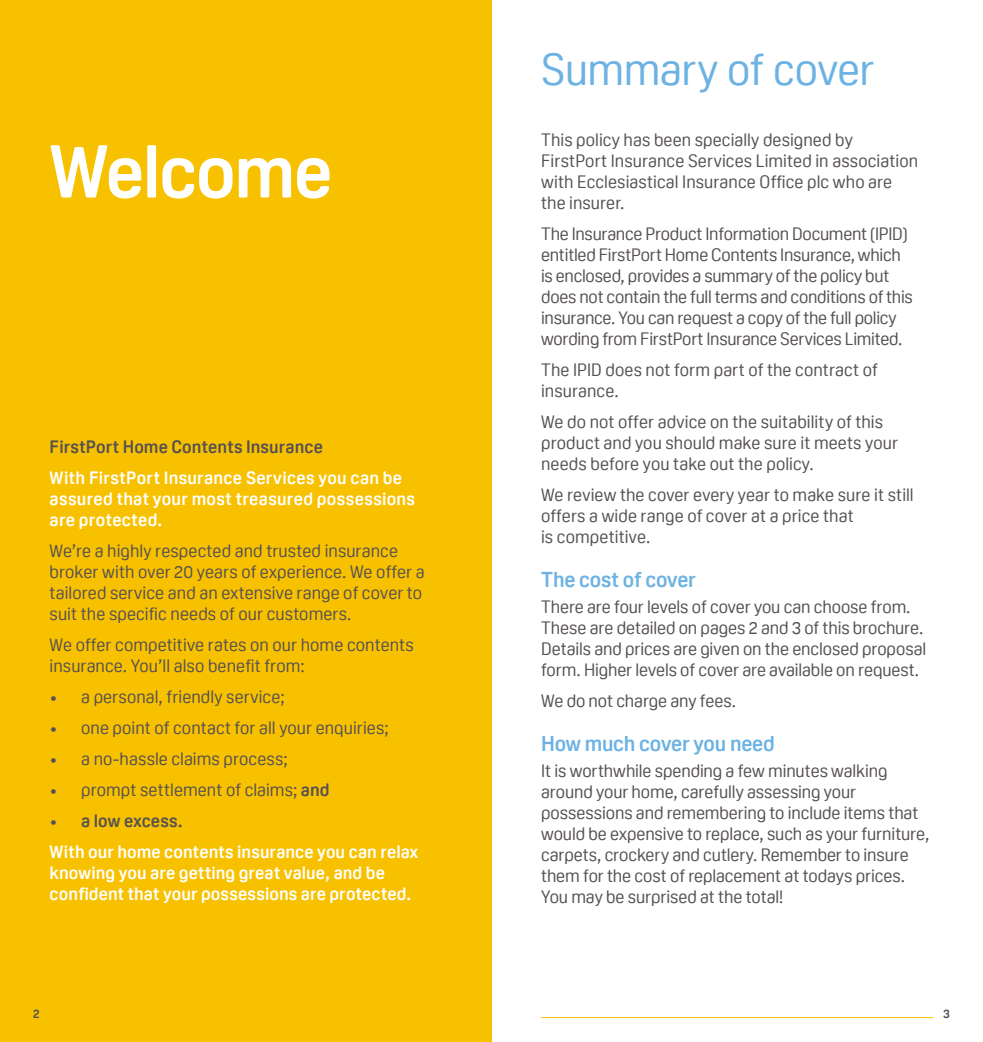
<style>
.page{position:relative;width:983px;height:1042px;background:#fff}
.page>*{position:absolute;margin:0;border:0;box-sizing:border-box;transform-origin:0 0}
.t1{font:700 73.5px "Oscine";letter-spacing:-.025em;color:#fff}
.t2{font:43.75px "Oscine";letter-spacing:-.01em;color:#6cb2e3}
.t3{font:700 21px "Oscine";letter-spacing:-.01em;color:#6cb2e3}
.t4{font:17.5px/21px "Oscine";color:#565053}
.t5{font:700 17.5px/21px "Oscine";letter-spacing:.015em;color:#fff}
.t6{font:700 17.5px "Oscine";letter-spacing:.005em;color:#565053}
.t7{font:700 12.25px "Oscine";color:#565053}
.s1{font-weight:700}
.s2{font-weight:400;color:#565053}
.s3{color:#565053}
</style>
<div class="page">
<hr style="left:541px;top:1017px;width:392px;height:1px;background:#f8c100">
<div style="left:0;top:0;width:491px;height:1042px;background:#f8c100"></div>
<h1 class="t1" style="left:50px;top:130px;width:284px">Welcome</h1>
<p class="t6" style="left:50px;top:437px;width:275px">FirstPort Home Contents Insurance</p>
<p class="t5" style="left:50px;top:467px;width:367px">With FirstPort Insurance Services you can be assured that your most treasured possessions are protected.</p>
<p class="t4" style="left:50px;top:540px;width:376px">We’re a highly respected and trusted insurance broker with over 20 years of experience. We offer a tailored service and an extensive range of cover to suit the specific needs of our customers.</p>
<p class="t4" style="left:50px;top:634px;width:365px">We offer competitive rates on our home contents insurance. You’ll also benefit from:</p>
<p class="t4" style="left:50px;top:686px;width:236px">• a personal, friendly service;</p>
<p class="t4" style="left:50px;top:717px;width:340px">• one point of contact for all your enquiries;</p>
<p class="t4" style="left:50px;top:748px;width:240px">• a no-hassle claims process;</p>
<p class="t4" style="left:50px;top:779px;width:281px">• prompt settlement of claims; <span class="s1">and</span></p>
<p class="t5" style="left:50px;top:805px;width:370px;line-height:31px"><span class="s2">•</span> <span class="s3">a low excess.<br></span>With our home contents insurance you can relax</p>
<p class="t5" style="left:50px;top:862px;width:363px">knowing you are getting great value, and be confident that your possessions are protected.</p>
<h2 class="t2" style="left:541px;top:46px;width:334px">Summary of cover</h2>
<p class="t4" style="left:541px;top:129px;width:378px">This policy has been specially designed by FirstPort Insurance Services Limited in association with Ecclesiastical Insurance Office plc who are the insurer.</p>
<p class="t4" style="left:541px;top:223px;width:373px">The Insurance Product Information Document (IPID) entitled FirstPort Home Contents Insurance, which is enclosed, provides a summary of the policy but does not contain the full terms and conditions of this insurance. You can request a copy of the full policy wording from FirstPort Insurance Services Limited.</p>
<p class="t4" style="left:541px;top:359px;width:338px">The IPID does not form part of the contract of insurance.</p>
<p class="t4" style="left:541px;top:411px;width:358px">We do not offer advice on the suitability of this product and you should make sure it meets your needs before you take out the policy.</p>
<p class="t4" style="left:541px;top:484px;width:374px">We review the cover every year to make sure it still offers a wide range of cover at a price that<br>is competitive.</p>
<p class="t3" style="left:541px;top:568px;width:156px">The cost of cover</p>
<p class="t4" style="left:541px;top:596px;width:386px">There are four levels of cover you can choose from.<br>These are detailed on pages 2 and 3 of this brochure.<br>Details and prices are given on the enclosed proposal form. Higher levels of cover are available on request.</p>
<p class="t4" style="left:541px;top:690px;width:196px">We do not charge any fees.</p>
<p class="t3" style="left:541px;top:732px;width:235px">How much cover you need</p>
<p class="t4" style="left:541px;top:760px;width:389px">It is worthwhile spending a few minutes walking around your home, carefully assessing your possessions and remembering to include items that would be expensive to replace, such as your furniture, carpets, crockery and cutlery. Remember to insure them for the cost of replacement at todays prices.<br>You may be surprised at the total!</p>
<p class="t7" style="left:33px;top:1007px;width:8px">2</p>
<p class="t7" style="left:943px;top:1007px;width:8px">3</p>
</div>
